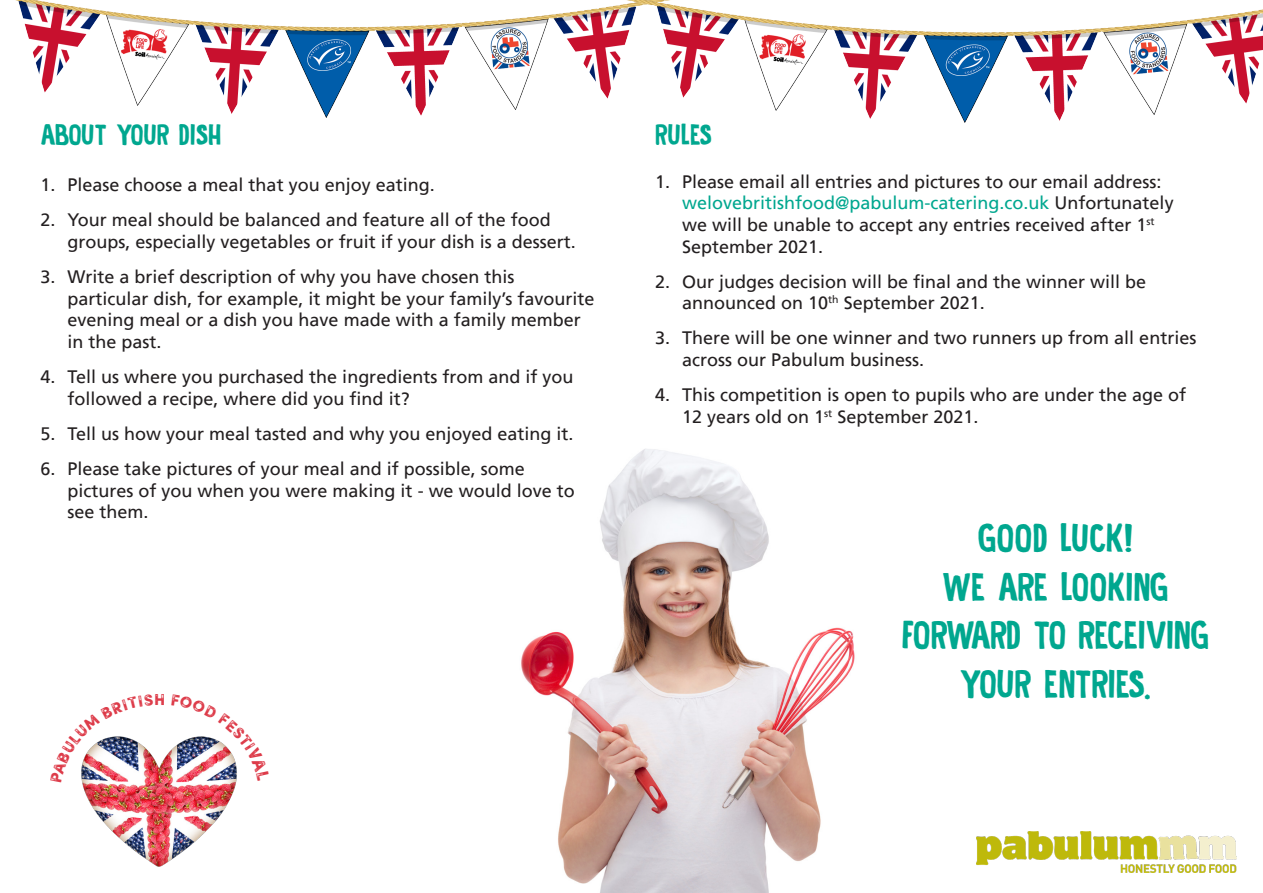
<style>
.page{position:relative;width:1263px;height:893px;background:#fff}
.page>*{position:absolute;margin:0;border:0;box-sizing:border-box;transform-origin:0 0}
.t1{font:40.5px/48.6px "Food Truck Signage";letter-spacing:-.02em;color:#00a78f;text-align:center}
.t2{font:40.5px "Food Truck Signage";color:#00a78f}
.t3{font:30px "Food Truck Signage";letter-spacing:-.01em;color:#00a78f}
.t4{font:18px/21.6px "Frutiger LT";color:#231f20}
.t5{font:15.9px "Sofia Rough Black Three";color:#dd3b49}
.s1{color:#00a78f}
</style>
<div class="page">
<img style="left:521px;top:449px;width:334px;height:444px">
<img style="left:976px;top:831px;width:260px;height:42px">
<img style="left:15px;top:0;width:503px;height:117px">
<img style="left:518px;top:0;width:745px;height:123px">
<img style="left:82px;top:750px;width:155px;height:117px">
<img style="left:81px;top:736px;width:72px;height:47px">
<img style="left:171px;top:736px;width:66px;height:45px">
<p class="t3" style="left:41px;top:116px;width:182px">ABOUT YOUR DISH</p>
<p class="t4" style="left:41px;top:174px;width:396px">1. Please choose a meal that you enjoy eating.</p>
<p class="t4" style="left:68px;top:210px;width:510px;text-indent:-27px">2. Your meal should be balanced and feature all of the food groups, especially vegetables or fruit if your dish is a dessert.</p>
<p class="t4" style="left:68px;top:266px;width:528px;text-indent:-27px">3. Write a brief description of why you have chosen this particular dish, for example, it might be your family’s favourite evening meal or a dish you have made with a family member in the past.</p>
<p class="t4" style="left:68px;top:366px;width:507px;text-indent:-27px">4. Tell us where you purchased the ingredients from and if you followed a recipe, where did you find it?</p>
<p class="t4" style="left:41px;top:423px;width:534px">5. Tell us how your meal tasted and why you enjoyed eating it.</p>
<p class="t4" style="left:68px;top:458px;width:509px;text-indent:-27px">6. Please take pictures of your meal and if possible, some pictures of you when you were making it - we would love to see them.</p>
<p class="t5" style="left:154px;top:689px;width:13px">h</p>
<p class="t3" style="left:655px;top:116px;width:59px">RULES</p>
<p class="t4" style="left:682px;top:171px;width:493px;text-indent:-27px">1. Please email all entries and pictures to our email address: <span class="s1">welovebritishfood@pabulum-catering.co.uk</span> Unfortunately we will be unable to accept any entries received after 1<sup>st </sup>September 2021.</p>
<p class="t4" style="left:682px;top:271px;width:466px;text-indent:-27px">2. Our judges decision will be final and the winner will be announced on 10<sup>th</sup> September 2021.</p>
<p class="t4" style="left:682px;top:327px;width:516px;text-indent:-27px">3. There will be one winner and two runners up from all entries across our Pabulum business.</p>
<p class="t4" style="left:682px;top:384px;width:506px;text-indent:-27px">4. This competition is open to pupils who are under the age of<br>12 years old on 1<sup>st</sup> September 2021.</p>
<p class="t2" style="left:977px;top:514px;width:157px">GOOD LUCK!</p>
<p class="t1" style="left:901px;top:562px;width:309px">WE ARE LOOKING<br>FORWARD TO RECEIVING<br>YOUR ENTRIES.</p>
</div>
